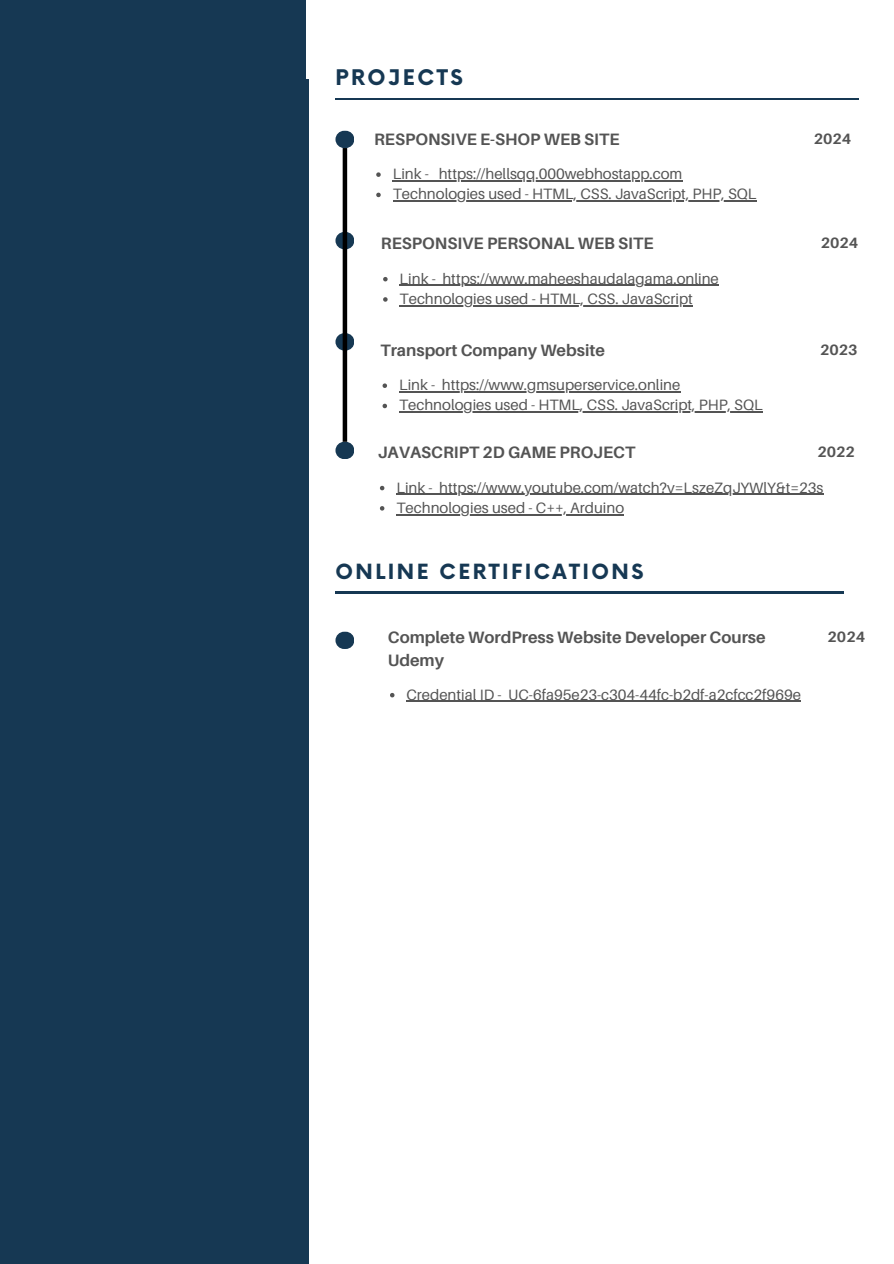
<style>
.page{position:relative;width:894px;height:1264px;background:#fff}
.page>*{position:absolute;margin:0;border:0;box-sizing:border-box;transform-origin:0 0}
.t1{font:700 21px "Now";letter-spacing:.12em;color:#163853}
.t2{font:700 20.4px "Now";letter-spacing:.12em;color:#163853}
.t3{font:700 16.5px "Aileron";color:#545454}
.t4{font:15px/20.2px "Aileron";color:#545454}
.t5{font:700 15px "Aileron";color:#545454}
</style>
<div class="page">
<div style="left:0;top:0;width:305px;height:1263px;background:#163853"></div>
<hr style="left:335px;top:98px;width:523px;height:2px;background:#163853">
<div style="left:0;top:79px;width:309px;height:1184px;background:#163853"></div>
<svg style="left:382px;top:383px;width:5px;height:5px"></svg>
<hr style="left:399px;top:391px;width:36px;height:1px;background:#545454">
<hr style="left:441px;top:391px;width:239px;height:1px;background:#545454">
<svg style="left:382px;top:404px;width:5px;height:4px"></svg>
<hr style="left:399px;top:411px;width:363px;height:2px;background:#545454">
<svg style="left:376px;top:172px;width:4px;height:5px"></svg>
<hr style="left:392px;top:180px;width:37px;height:1px;background:#545454">
<hr style="left:438px;top:180px;width:244px;height:1px;background:#545454">
<svg style="left:376px;top:193px;width:4px;height:4px"></svg>
<hr style="left:392px;top:200px;width:364px;height:2px;background:#545454">
<svg style="left:335px;top:131px;width:19px;height:17px"></svg>
<svg style="left:335px;top:232px;width:19px;height:17px"></svg>
<svg style="left:335px;top:333px;width:19px;height:17px"></svg>
<svg style="left:335px;top:442px;width:19px;height:16px"></svg>
<div style="left:342px;top:148px;width:5px;height:294px;background:#000"></div>
<svg style="left:380px;top:486px;width:4px;height:4px"></svg>
<hr style="left:396px;top:493px;width:36px;height:2px;background:#545454">
<svg style="left:432px;top:493px;width:7px;height:2px"></svg>
<hr style="left:439px;top:493px;width:384px;height:2px;background:#545454">
<svg style="left:380px;top:506px;width:4px;height:4px"></svg>
<hr style="left:396px;top:514px;width:228px;height:1px;background:#545454">
<svg style="left:383px;top:277px;width:4px;height:4px"></svg>
<hr style="left:399px;top:285px;width:37px;height:1px;background:#545454">
<hr style="left:442px;top:285px;width:276px;height:1px;background:#545454">
<svg style="left:383px;top:297px;width:4px;height:5px"></svg>
<hr style="left:399px;top:305px;width:293px;height:1px;background:#545454">
<hr style="left:335px;top:592px;width:508px;height:1px;background:#163853">
<svg style="left:390px;top:693px;width:4px;height:4px"></svg>
<hr style="left:406px;top:700px;width:95px;height:2px;background:#545454">
<svg style="left:501px;top:700px;width:7px;height:2px"></svg>
<hr style="left:508px;top:700px;width:292px;height:2px;background:#545454">
<svg style="left:335px;top:631px;width:19px;height:17px"></svg>
<h1 class="t1" style="left:335px;top:66px;width:129px">PROJECTS</h1>
<h2 class="t3" style="left:374px;top:129px;width:247px">RESPONSIVE E-SHOP WEB SITE</h2>
<h2 class="t5" style="left:813px;top:129px;width:39px">2024</h2>
<p class="t4" style="left:392px;top:163px;width:38px">Link -</p>
<p class="t4" style="left:392px;top:163px;width:365px;text-indent:46px">https://hellsqq.000webhostapp.com<br>Technologies used - HTML, CSS. JavaScript, PHP, SQL</p>
<h2 class="t3" style="left:381px;top:233px;width:274px">RESPONSIVE PERSONAL WEB SITE</h2>
<h2 class="t5" style="left:820px;top:234px;width:39px">2024</h2>
<p class="t4" style="left:399px;top:268px;width:321px">Link - https://www.maheeshaudalagama.online</p>
<p class="t4" style="left:399px;top:288px;width:295px">Technologies used - HTML, CSS. JavaScript</p>
<h2 class="t3" style="left:380px;top:340px;width:226px">Transport Company Website</h2>
<h2 class="t5" style="left:819px;top:340px;width:39px">2023</h2>
<p class="t4" style="left:399px;top:374px;width:283px">Link - https://www.gmsuperservice.online</p>
<p class="t4" style="left:399px;top:395px;width:365px">Technologies used - HTML, CSS. JavaScript, PHP, SQL</p>
<h2 class="t3" style="left:377px;top:442px;width:259px">JAVASCRIPT 2D GAME PROJECT</h2>
<h3 class="t5" style="left:817px;top:443px;width:39px">2022</h3>
<p class="t4" style="left:396px;top:477px;width:428px">Link - https://www.youtube.com/watch?v=LszeZqJYWlY&amp;t=23s</p>
<p class="t4" style="left:396px;top:497px;width:229px">Technologies used - C++, Arduino</p>
<h1 class="t2" style="left:335px;top:560px;width:309px">ONLINE CERTIFICATIONS</h1>
<h2 class="t3" style="left:388px;top:627px;width:379px">Complete WordPress Website Developer Course</h2>
<h3 class="t5" style="left:827px;top:627px;width:39px">2024</h3>
<h2 class="t3" style="left:388px;top:649px;width:58px">Udemy</h2>
<p class="t4" style="left:406px;top:684px;width:396px">Credential ID - UC-6fa95e23-c304-44fc-b2df-a2cfcc2f969e</p>
</div>
